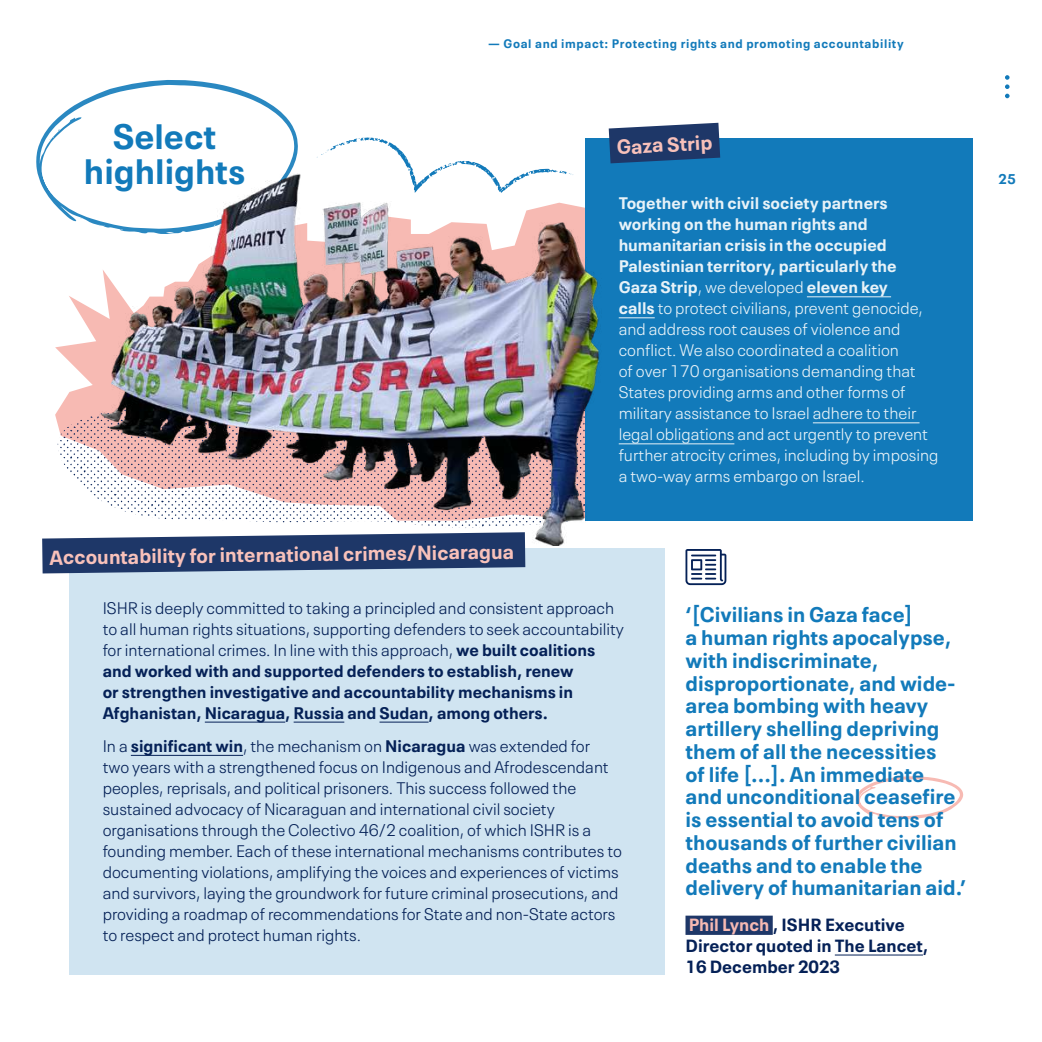
<style>
.page{position:relative;width:1042px;height:1042px;background:#fff}
.page>*{position:absolute;margin:0;border:0;box-sizing:border-box;transform-origin:0 0}
.t1{font:700 35px/35px "Neue Plak Text";color:#127aba;text-align:center}
.t2{font:700 21px/22.8px "Neue Plak Text";color:#127aba}
.t3{font:700 20.12px "Neue Plak Text";color:#f8c1ba}
.t4{font:700 17.5px/21px "Neue Plak Text";color:#052157}
.t5{font:300 16.62px/21px "Neue Plak Text";color:#052157}
.t6{font:300 16.62px/21px "Neue Plak Text";color:#e7f2f8}
.t7{font:700 14px "Neue Plak Text";color:#127aba}
.t8{font:700 12.25px "Neue Plak Text";letter-spacing:.05em;color:#127aba}
.s1{font-weight:700}
.s2{color:#f7bab3}
</style>
<div class="page">
<svg style="left:1005px;top:75px;width:4px;height:23px"></svg>
<svg style="left:36px;top:80px;width:262px;height:125px"></svg>
<svg style="left:55px;top:203px;width:44px;height:158px"></svg>
<svg style="left:55px;top:361px;width:44px;height:138px"></svg>
<svg style="left:856px;top:776px;width:107px;height:43px"></svg>
<div style="left:585px;top:139px;width:387px;height:382px;background:#127aba"></div>
<hr style="left:807px;top:296px;width:84px;height:1px;background:#e7f2f8">
<hr style="left:619px;top:317px;width:36px;height:1px;background:#e7f2f8">
<hr style="left:813px;top:422px;width:106px;height:1px;background:#e7f2f8">
<hr style="left:619px;top:443px;width:115px;height:1px;background:#e7f2f8">
<svg style="left:609px;top:123px;width:111px;height:40px;background:#2c4977"></svg>
<img style="left:99px;top:173px;width:502px;height:373px">
<div style="left:69px;top:548px;width:595px;height:426px;background:#d0e4f1"></div>
<hr style="left:205px;top:722px;width:80px;height:1px;background:#052157">
<hr style="left:294px;top:722px;width:50px;height:1px;background:#052157">
<hr style="left:379px;top:722px;width:49px;height:1px;background:#052157">
<hr style="left:131px;top:755px;width:112px;height:1px;background:#052157">
<svg style="left:42px;top:532px;width:483px;height:41px;background:#3c537d"></svg>
<div style="left:685px;top:915px;width:88px;height:20px;background:#1e3768"></div>
<hr style="left:835px;top:954px;width:88px;height:1px;background:#052157">
<svg style="left:685px;top:549px;width:41px;height:36px"></svg>
<svg style="left:317px;top:137px;width:256px;height:56px"></svg>
<h1 class="t1" style="left:84px;top:115px;width:163px">Select highlights</h1>
<p class="t8" style="left:488px;top:34px;width:417px">— Goal and impact: Protecting rights and promoting accountability</p>
<p class="t3" style="left:616px;top:130px;width:97px;rotate:-3deg">Gaza Strip</p>
<p class="t6" style="left:619px;top:191px;width:321px"><span class="s1">Together with civil society partners working on the human rights and humanitarian crisis in the occupied Palestinian territory, particularly the Gaza Strip</span>, we developed <span class="s1">eleven key<br>calls</span> to protect civilians, prevent genocide, and address root causes of violence and conflict. We also coordinated a coalition<br>of over 170 organisations demanding that States providing arms and other forms of military assistance to Israel adhere to their legal obligations and act urgently to prevent further atrocity crimes, including by imposing a two-way arms embargo on Israel.</p>
<p class="t3" style="left:49px;top:542px;width:466px;rotate:-1deg">Accountability for international crimes/Nicaragua</p>
<p class="t5" style="left:103px;top:595px;width:523px">ISHR is deeply committed to taking a principled and consistent approach to all human rights situations, supporting defenders to seek accountability for international crimes. In line with this approach, <span class="s1">we built coalitions and worked with and supported defenders to establish, renew<br>or strengthen investigative and accountability mechanisms in Afghanistan, Nicaragua, Russia and Sudan, among others.</span></p>
<p class="t5" style="left:103px;top:734px;width:521px">In a <span class="s1">significant win</span>, the mechanism on <span class="s1">Nicaragua</span> was extended for<br>two years with a strengthened focus on Indigenous and Afrodescendant peoples, reprisals, and political prisoners. This success followed the sustained advocacy of Nicaraguan and international civil society organisations through the Colectivo 46/2 coalition, of which ISHR is a founding member. Each of these international mechanisms contributes to documenting violations, amplifying the voices and experiences of victims and survivors, laying the groundwork for future criminal prosecutions, and providing a roadmap of recommendations for State and non-State actors to respect and protect human rights.</p>
<p class="t2" style="left:685px;top:601px;width:282px">‘[Civilians in Gaza face]<br>a human rights apocalypse, with indiscriminate, disproportionate, and wide&shy;area bombing with heavy artillery shelling depriving them of all the necessities<br>of life [...]. An immediate and unconditional ceasefire is essential to avoid tens of thousands of further civilian deaths and to enable the delivery of humanitarian aid.’</p>
<p class="t4" style="left:685px;top:912px;width:245px"><span class="s2">Phil Lynch</span> , ISHR Executive<br>Director quoted in The Lancet,<br>16 December 2023</p>
<p class="t7" style="left:998px;top:167px;width:19px">25</p>
</div>
